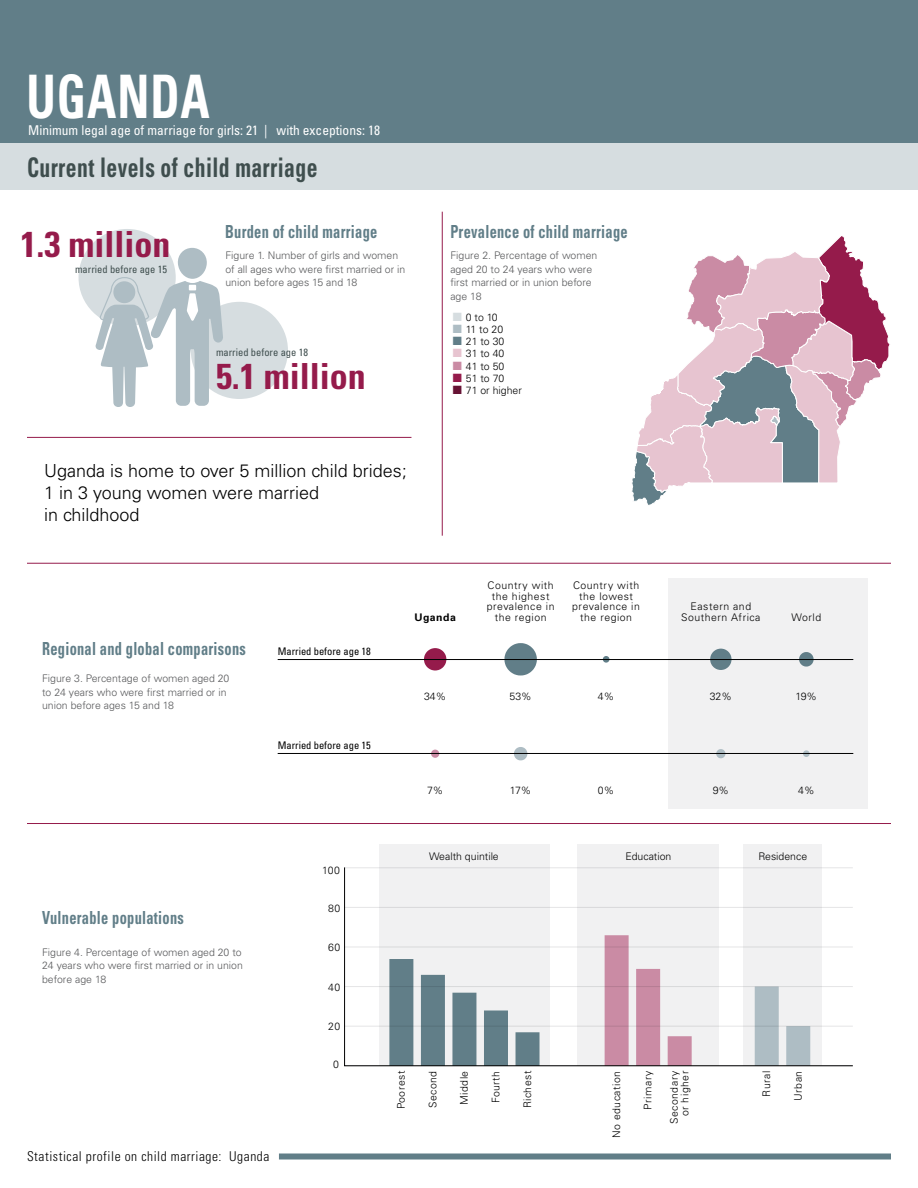
<style>
.page{position:relative;width:918px;height:1188px;background:#fff}
.page>*{position:absolute;margin:0;border:0;box-sizing:border-box;transform-origin:0 0}
.t1{font:81px "Chartwell Bubbles";color:#617e88}
.t2{font:81px "Chartwell Bubbles";color:#aebdc4}
.t3{font:81px "Chartwell Bubbles";color:#951b4b}
.t4{font:81px "Chartwell Bubbles";color:#ca8ba4}
.CountryName{font:700 condensed 60px "Univers LT Std";letter-spacing:.02em;color:#fff;scale:.8 1}
.t5{font:700 condensed 36px "Univers LT Std";color:#951b4b}
.t6{font:700 condensed 27px "Univers LT Std";letter-spacing:.02em;color:#3f4e4e;scale:.8 1}
.t7{font:700 condensed 18px "Univers LT Std";letter-spacing:.02em;color:#617e88;scale:.8 1}
.t8{font:300 18px/21.6px "Univers LT Std";color:#000}
.t9{font:condensed 13.5px "Univers LT Std";color:#fff}
.t10{font:300 condensed 13.5px "Univers LT Std";letter-spacing:.04em;color:#000}
.fig_text{font:300 10.5px/13.5px "Univers LT Std";color:#58595b}
.t11{font:300 10.5px/10.5px "Univers LT Std";letter-spacing:.05em;color:#000;text-align:center}
.t12{font:300 10.5px "Univers LT Std";color:#000}
.t13{font:condensed 10.5px "Univers LT Std";color:#3f4e4e}
.BarGraph_2{font:condensed 10.5px "Univers LT Std";color:#000}
.t14{font:700 10.5px "Univers LT Std";letter-spacing:.05em;color:#000}
.s1{color:#d6dde0}
.s2{color:#aebdc4}
.s3{color:#617e88}
.s4{color:#e7c4d0}
.s5{color:#ca8ba4}
.s6{color:#951b4b}
.s7{color:#661234}
</style>
<div class="page">
<div style="left:0;top:0;width:918px;height:183px;background:#617e88"></div>
<div style="left:0;top:144px;width:918px;height:46px;background:#d6dde0"></div>
<div style="left:79px;top:229px;width:97px;height:97px;background:#d6dde0;border-radius:50%"></div>
<div style="left:191px;top:302px;width:97px;height:97px;background:#d6dde0;border-radius:50%"></div>
<svg style="left:96px;top:248px;width:127px;height:159px"></svg>
<hr style="left:442px;top:212px;width:1px;height:324px;background:#951b4b">
<hr style="left:27px;top:437px;width:384px;height:1px;background:#951b4b">
<hr style="left:27px;top:563px;width:864px;height:1px;background:#951b4b">
<hr style="left:27px;top:823px;width:864px;height:1px;background:#951b4b">
<div style="left:379px;top:844px;width:170px;height:222px;background:#f1f1f2"></div>
<div style="left:578px;top:844px;width:141px;height:222px;background:#f1f1f2"></div>
<div style="left:744px;top:844px;width:78px;height:222px;background:#f1f1f2"></div>
<div style="left:668px;top:578px;width:200px;height:231px;background:#f1f1f2"></div>
<div style="left:279px;top:1154px;width:612px;height:6px;background:#617e88"></div>
<hr style="left:278px;top:753px;width:575px;height:1px;background:#000">
<hr style="left:278px;top:659px;width:575px;height:1px;background:#000">
<svg style="left:344px;top:867px;width:509px;height:199px"></svg>
<svg style="left:632px;top:236px;width:258px;height:269px"></svg>
<p class="CountryName" style="left:27px;top:59px;width:231px">UGANDA</p>
<p class="t9" style="left:28px;top:122px;width:353px">Minimum legal age of marriage for girls: 21 | with exceptions: 18</p>
<p class="t6" style="left:27px;top:151px;width:365px">Current levels of child marriage</p>
<p class="t5" style="left:21px;top:222px;width:151px">1.3 million</p>
<p class="t13" style="left:75px;top:262px;width:94px">married before age 15</p>
<p class="t7" style="left:225px;top:220px;width:192px">Burden of child marriage</p>
<p class="fig_text" style="left:225px;top:249px;width:181px">Figure 1. Number of girls and women of all ages who were first married or in union before ages 15 and 18</p>
<p class="t13" style="left:216px;top:345px;width:94px">married before age 18</p>
<p class="t5" style="left:216px;top:354px;width:151px">5.1 million</p>
<p class="t7" style="left:450px;top:220px;width:223px">Prevalence of child marriage</p>
<p class="fig_text" style="left:450px;top:249px;width:149px">Figure 2. Percentage of women aged 20 to 24 years who were first married or in union before age 18</p>
<p class="t11" style="left:453px;top:312px;width:46px"><span class="s1">■</span> 0 to 10</p>
<p class="t11" style="left:453px;top:324px;width:52px"><span class="s2">■</span> 11 to 20</p>
<p class="t11" style="left:453px;top:336px;width:53px"><span class="s3">■</span> 21 to 30</p>
<p class="t11" style="left:453px;top:349px;width:53px"><span class="s4">■</span> 31 to 40</p>
<p class="t11" style="left:453px;top:361px;width:53px"><span class="s5">■</span> 41 to 50</p>
<p class="t11" style="left:453px;top:373px;width:53px"><span class="s6">■</span> 51 to 70</p>
<p class="t12" style="left:453px;top:384px;width:70px"><span class="s7">■</span> 71 or higher</p>
<p class="t8" style="left:44px;top:460px;width:364px">Uganda is home to over 5 million child brides;<br>1 in 3 young women were married<br>in childhood</p>
<p class="t7" style="left:42px;top:638px;width:256px">Regional and global comparisons</p>
<p class="fig_text" style="left:42px;top:672px;width:189px">Figure 3. Percentage of women aged 20 to 24 years who were first married or in union before ages 15 and 18</p>
<p class="BarGraph_2" style="left:278px;top:645px;width:95px">Married before age 18</p>
<p class="BarGraph_2" style="left:278px;top:739px;width:95px">Married before age 15</p>
<p class="t7" style="left:42px;top:906px;width:179px">Vulnerable populations</p>
<p class="fig_text" style="left:42px;top:945px;width:202px;text-align:justify">Figure 4. Percentage of women aged 20 to 24 years who were first married or in union before age 18</p>
<p class="t11" style="left:322px;top:865px;width:19px">100</p>
<p class="t11" style="left:328px;top:903px;width:14px">80</p>
<p class="t11" style="left:328px;top:942px;width:14px">60</p>
<p class="t11" style="left:328px;top:982px;width:14px">40</p>
<p class="t11" style="left:328px;top:1021px;width:14px">20</p>
<p class="t11" style="left:333px;top:1059px;width:7px">0</p>
<p class="t11" style="left:487px;top:580px;width:69px">Country with the highest prevalence in the region</p>
<p class="t11" style="left:572px;top:580px;width:69px">Country with the lowest prevalence in the region</p>
<p class="t14" style="left:414px;top:611px;width:43px">Uganda</p>
<p class="t11" style="left:681px;top:601px;width:81px">Eastern and<br>Southern Africa</p>
<p class="t11" style="left:791px;top:612px;width:31px">World</p>
<p class="t3" style="left:422px;top:610px;width:28px">34</p>
<p class="t1" style="left:502px;top:610px;width:38px">53</p>
<p class="t1" style="left:601px;top:610px;width:12px">4</p>
<p class="t1" style="left:708px;top:610px;width:27px">32</p>
<p class="t1" style="left:797px;top:610px;width:20px">19</p>
<p class="t11" style="left:424px;top:691px;width:24px">34%</p>
<p class="t11" style="left:510px;top:691px;width:24px">53%</p>
<p class="t11" style="left:598px;top:691px;width:18px">4%</p>
<p class="t11" style="left:710px;top:691px;width:24px">32%</p>
<p class="t11" style="left:796px;top:691px;width:23px">19%</p>
<p class="t4" style="left:429px;top:704px;width:14px">7</p>
<p class="t2" style="left:512px;top:704px;width:19px">17</p>
<p class="t2" style="left:714px;top:704px;width:15px">9</p>
<p class="t2" style="left:801px;top:704px;width:12px">4</p>
<p class="t11" style="left:427px;top:785px;width:18px">7%</p>
<p class="t11" style="left:510px;top:785px;width:23px">17%</p>
<p class="t11" style="left:598px;top:785px;width:18px">0%</p>
<p class="t11" style="left:713px;top:785px;width:18px">9%</p>
<p class="t11" style="left:798px;top:785px;width:18px">4%</p>
<p class="t12" style="left:429px;top:850px;width:71px">Wealth quintile</p>
<p class="t12" style="left:625px;top:850px;width:48px">Education</p>
<p class="t12" style="left:758px;top:850px;width:50px">Residence</p>
<p class="t10" style="left:27px;top:1148px;width:244px">Statistical profile on child marriage: Uganda</p>
<p class="t11" style="left:611px;top:1138px;width:69px;rotate:-90deg">No education</p>
<p class="t11" style="left:643px;top:1110px;width:40px;rotate:-90deg">Primary</p>
<p class="t11" style="left:669px;top:1124px;width:55px;text-align:right;rotate:-90deg">Secondary or higher</p>
<p class="t11" style="left:396px;top:1109px;width:40px;rotate:-90deg">Poorest</p>
<p class="t11" style="left:427px;top:1108px;width:39px;rotate:-90deg">Second</p>
<p class="t11" style="left:459px;top:1105px;width:36px;rotate:-90deg">Middle</p>
<p class="t11" style="left:491px;top:1103px;width:34px;rotate:-90deg">Fourth</p>
<p class="t11" style="left:522px;top:1108px;width:39px;rotate:-90deg">Richest</p>
<p class="t11" style="left:761px;top:1097px;width:27px;rotate:-90deg">Rural</p>
<p class="t11" style="left:793px;top:1101px;width:32px;rotate:-90deg">Urban</p>
</div>
